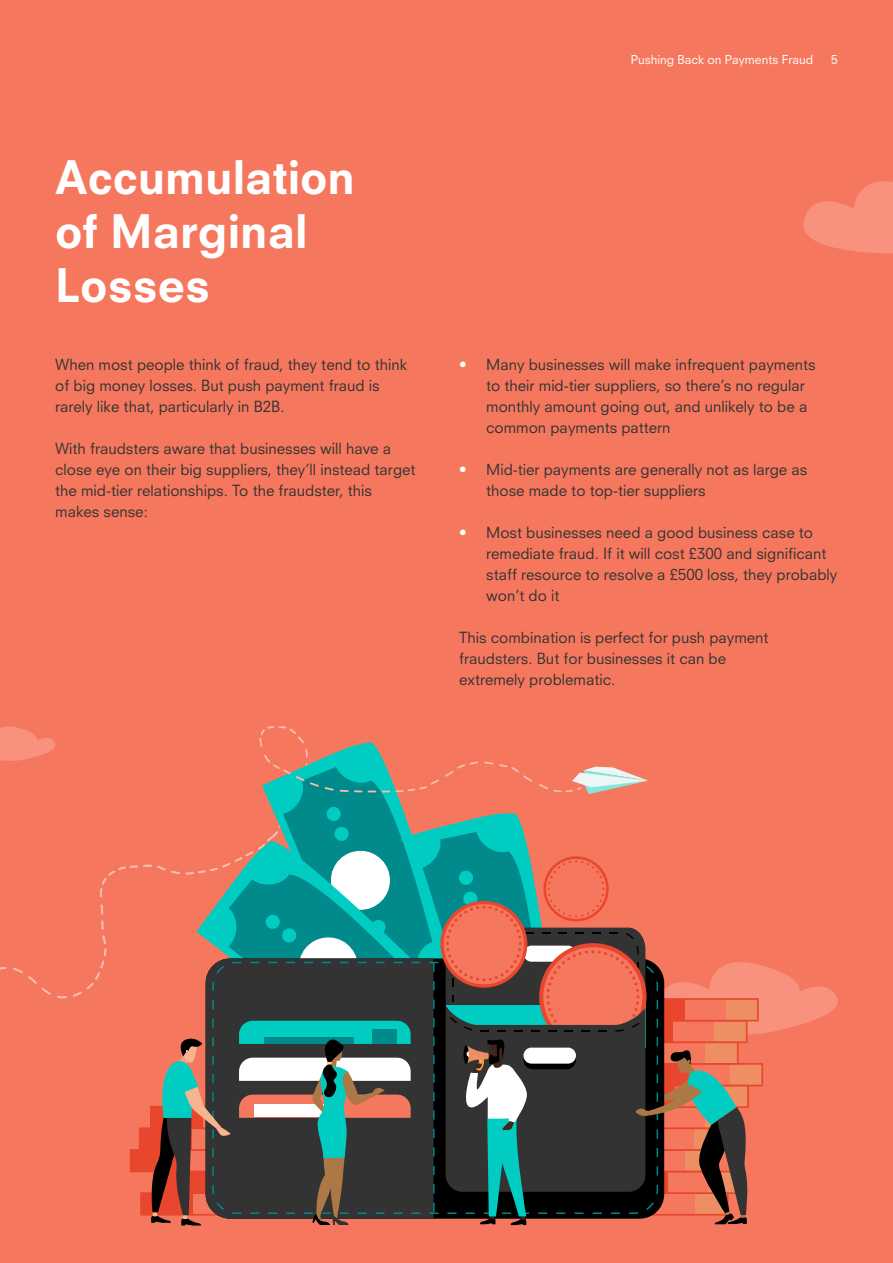
<style>
.page{position:relative;width:893px;height:1263px;background:#f5785e}
.page>*{position:absolute;margin:0;border:0;box-sizing:border-box;transform-origin:0 0}
.t1{font:800 45px/54px "Neuzeit SLT Std";color:#fff}
.t2{font:15px/21px "Neuzeit SLT Std";color:#333}
.t3{font:12px "Neuzeit SLT Std";color:#fff}
.s1{color:#fff}
</style>
<div class="page">
<svg style="left:803px;top:181px;width:90px;height:73px"></svg>
<svg style="left:0;top:726px;width:838px;height:499px"></svg>
<p class="t1" style="left:55px;top:150px;width:301px">Accumulation of Marginal<br>Losses</p>
<p class="t2" style="left:55px;top:354px;width:353px">When most people think of fraud, they tend to think of big money losses. But push payment fraud is rarely like that, particularly in B2B.</p>
<p class="t2" style="left:55px;top:438px;width:362px">With fraudsters aware that businesses will have a close eye on their big suppliers, they’ll instead target the mid-tier relationships. To the fraudster, this makes sense:</p>
<p class="t3" style="left:631px;top:53px;width:184px">Pushing Back on Payments Fraud</p>
<p class="t3" style="left:831px;top:53px;width:8px">5</p>
<p class="t2" style="left:486px;top:354px;width:331px;text-indent:-27px"><span class="s1">•</span> Many businesses will make infrequent payments to their mid-tier suppliers, so there’s no regular monthly amount going out, and unlikely to be a common payments pattern</p>
<p class="t2" style="left:486px;top:459px;width:323px;text-indent:-27px"><span class="s1">•</span> Mid-tier payments are generally not as large as those made to top-tier suppliers</p>
<p class="t2" style="left:486px;top:522px;width:353px;text-indent:-27px"><span class="s1">•</span> Most businesses need a good business case to remediate fraud. If it will cost £300 and significant staff resource to resolve a £500 loss, they probably won’t do it</p>
<p class="t2" style="left:459px;top:627px;width:311px">This combination is perfect for push payment fraudsters. But for businesses it can be extremely problematic.</p>
</div>
